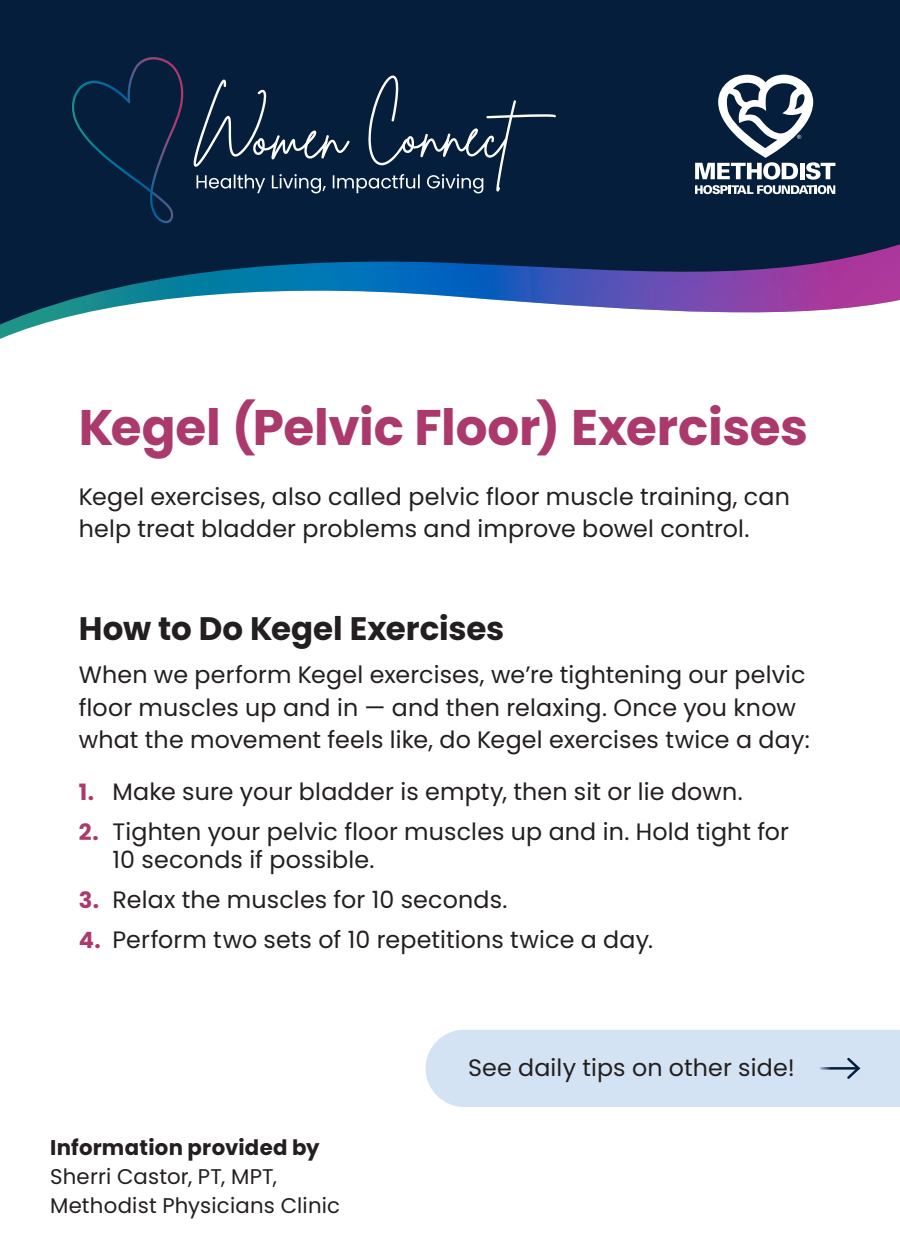
<style>
.page{position:relative;width:900px;height:1260px;background:#fff}
.page>*{position:absolute;margin:0;border:0;box-sizing:border-box;transform-origin:0 0}
.t1{font:700 50px "Poppins";letter-spacing:-.005em;color:#ab396c}
.t2{font:700 32.5px "Poppins";letter-spacing:-.005em;color:#231f20}
.t3{font:23.75px/32.5px "Poppins";letter-spacing:.005em;color:#231f20}
.Copy_-_Smaller{font:21.25px/28.8px "Poppins";letter-spacing:.01em;color:#231f20}
.s1{font-weight:700;font-size:22.5px;color:#ab396c}
.s2{font-weight:700}
</style>
<div class="page">
<div style="left:0;top:0;width:900px;height:244px;background:#051e3c"></div>
<img style="left:0;top:244px;width:900px;height:95px">
<svg style="left:71px;top:57px;width:114px;height:166px;background:#082140"></svg>
<svg style="left:194px;top:75px;width:362px;height:118px;background:#1c324e"></svg>
<svg style="left:695px;top:75px;width:140px;height:119px"></svg>
<div style="left:426px;top:1030px;width:474px;height:77px;background:#d4e3f4"></div>
<h2 class="t1" style="left:79px;top:399px;width:731px">Kegel (Pelvic Floor) Exercises</h2>
<p class="t3" style="left:79px;top:480px;width:713px">Kegel exercises, also called pelvic floor muscle training, can help treat bladder problems and improve bowel control.</p>
<h3 class="t2" style="left:79px;top:609px;width:427px">How to Do Kegel Exercises</h3>
<p class="t3" style="left:79px;top:659px;width:733px">When we perform Kegel exercises, we’re tightening our pelvic floor muscles up and in — and then relaxing. Once you know what the movement feels like, do Kegel exercises twice a day:</p>
<p class="t3" style="left:79px;top:775px;width:666px"><span class="s1">1.</span> Make sure your bladder is empty, then sit or lie down.</p>
<p class="t3" style="left:112px;top:817px;width:678px;line-height:28.8px;text-indent:-34px"><span class="s1">2.</span> Tighten your pelvic floor muscles up and in. Hold tight for<br>10 seconds if possible.</p>
<p class="t3" style="left:79px;top:884px;width:430px"><span class="s1">3.</span> Relax the muscles for 10 seconds.</p>
<p class="t3" style="left:79px;top:924px;width:576px"><span class="s1">4.</span> Perform two sets of 10 repetitions twice a day.</p>
<p class="Copy_-_Smaller" style="left:50px;top:1134px;width:292px"><span class="s2">Information provided by<br></span>Sherri Castor, PT, MPT,<br>Methodist Physicians Clinic</p>
<p class="t3" style="left:468px;top:1052px;width:328px">See daily tips on other side!</p>
</div>
